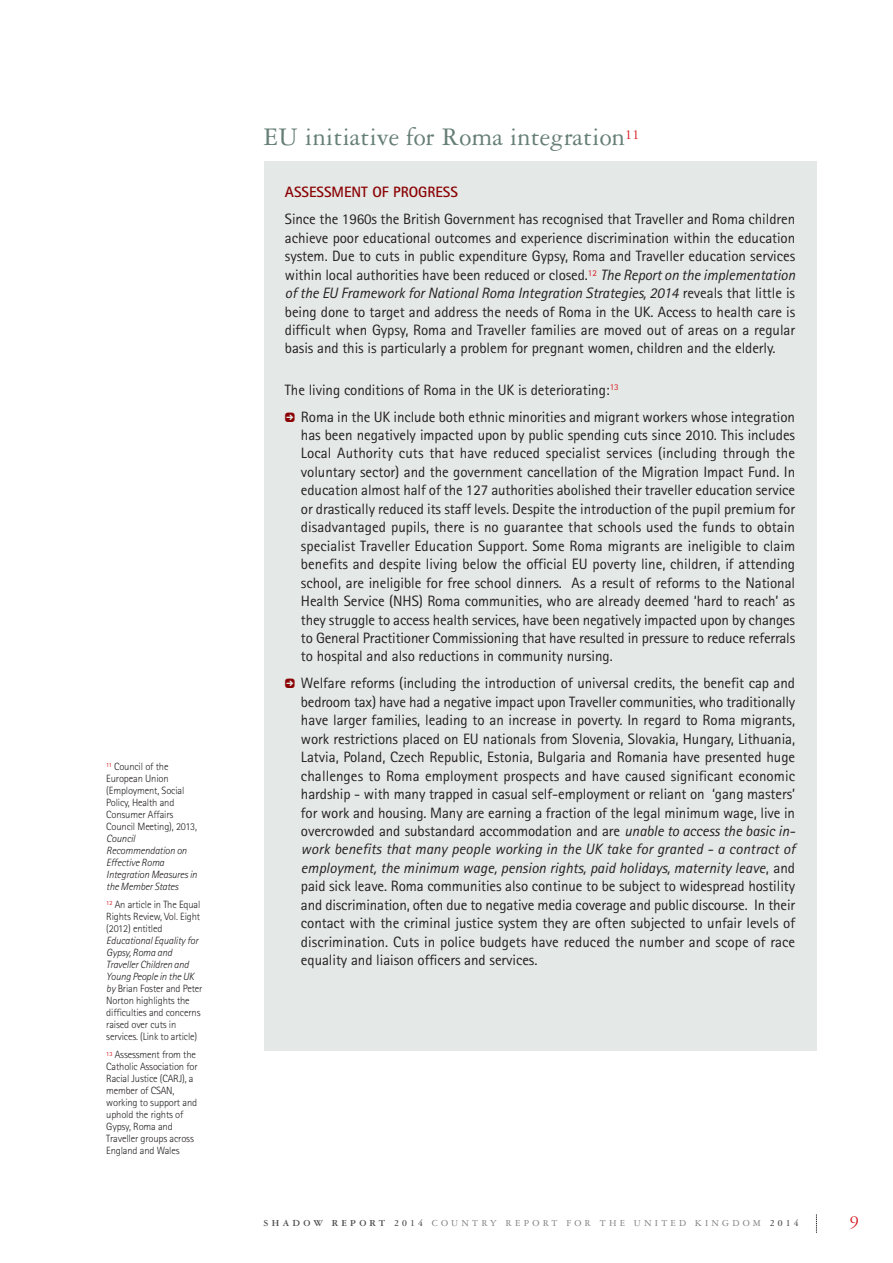
<style>
.page{position:relative;width:893px;height:1263px;background:#fff}
.page>*{position:absolute;margin:0;border:0;box-sizing:border-box;transform-origin:0 0}
.t1{font:27px "Garamond 3 LT Std";color:#657e76}
.t2{font:18px "Garamond 3 LT Std";color:#d71920}
.t3{font:15px/18.5px "Rotis Sans Serif";letter-spacing:-.005em;color:#231f20;text-align:justify}
.t4{font:700 15px "Rotis Sans Serif";color:#8b0204}
.t5{font:300 10.5px/12px "Rotis Sans Serif";letter-spacing:-.015em;color:#231f20}
.t6{font:italic 300 10.5px/12px "Rotis Sans Serif";letter-spacing:-.015em;color:#231f20}
.t7{font:9.75px "Garamond 3 LT Std";letter-spacing:.325em;color:#808285}
.s1{font-style:italic}
.s2{font-family:"Click Bits Arrow Pods 1";font-size:13.5px;color:#8b0204}
.s3{font-weight:700;color:#4c4c4e}
</style>
<div class="page">
<svg style="left:816px;top:1214px;width:1px;height:19px"></svg>
<div style="left:264px;top:161px;width:552px;height:890px;background:#e4e8e6"></div>
<p class="t5" style="left:106px;top:761px;width:92px"><sup>11</sup> Council of the<br>European Union (Employment, Social<br>Policy, Health and<br>Consumer Affairs<br>Council Meeting), 2013,</p>
<p class="t6" style="left:106px;top:833px;width:92px">Council<br>Recommendation on<br>Effective Roma<br>Integration Measures in the Member States</p>
<p class="t5" style="left:106px;top:899px;width:96px;text-align:justify"><sup>12</sup> An article in The Equal Rights Review, Vol. Eight (2012) entitled</p>
<p class="t5" style="left:106px;top:935px;width:98px"><span class="s1">Educational Equality for<br>Gypsy, Roma and<br>Traveller Children and<br>Young People in the UK by</span> Brian Foster and Peter<br>Norton highlights the difficulties and concerns raised over cuts in services. (Link to article)</p>
<p class="t5" style="left:106px;top:1050px;width:93px"><sup>13</sup> Assessment from the<br>Catholic Association for<br>Racial Justice (CARJ), a member of CSAN, working to support and uphold the rights of<br>Gypsy, Roma and<br>Traveller groups across<br>England and Wales</p>
<h1 class="t1" style="left:264px;top:128px;width:377px">EU initiative for Roma integration<sup>11</sup></h1>
<p class="t4" style="left:285px;top:187px;width:174px">ASSESSMENT OF PROGRESS</p>
<p class="t3" style="left:285px;top:211px;width:512px">Since the 1960s the British Government has recognised that Traveller and Roma children achieve poor educational outcomes and experience discrimination within the education system. Due to cuts in public expenditure Gypsy, Roma and Traveller education services within local authorities have been reduced or closed.<sup>12</sup> <span class="s1">The Report on the implementation of the EU Framework for National Roma Integration Strategies, 2014</span> reveals that little is being done to target and address the needs of Roma in the UK. Access to health care is difficult when Gypsy, Roma and Traveller families are moved out of areas on a regular basis and this is particularly a problem for pregnant women, children and the elderly.</p>
<p class="t3" style="left:285px;top:377px;width:512px;line-height:27px">The living conditions of Roma in the UK is deteriorating:<sup>13<br></sup><span class="s2">5</span> Roma in the UK include both ethnic minorities and migrant workers whose integration</p>
<p class="t3" style="left:301px;top:427px;width:496px">has been negatively impacted upon by public spending cuts since 2010. This includes Local Authority cuts that have reduced specialist services (including through the voluntary sector) and the government cancellation of the Migration Impact Fund. In education almost half of the 127 authorities abolished their traveller education service or drastically reduced its staff levels. Despite the introduction of the pupil premium for disadvantaged pupils, there is no guarantee that schools used the funds to obtain specialist Traveller Education Support. Some Roma migrants are ineligible to claim benefits and despite living below the official EU poverty line, children, if attending school, are ineligible for free school dinners. As a result of reforms to the National Health Service (NHS) Roma communities, who are already deemed ‘hard to reach’ as they struggle to access health services, have been negatively impacted upon by changes to General Practitioner Commissioning that have resulted in pressure to reduce referrals to hospital and also reductions in community nursing.</p>
<p class="t3" style="left:301px;top:675px;width:496px;text-indent:-16px"><span class="s2">5</span> Welfare reforms (including the introduction of universal credits, the benefit cap and bedroom tax) have had a negative impact upon Traveller communities, who traditionally have larger families, leading to an increase in poverty. In regard to Roma migrants, work restrictions placed on EU nationals from Slovenia, Slovakia, Hungary, Lithuania, Latvia, Poland, Czech Republic, Estonia, Bulgaria and Romania have presented huge challenges to Roma employment prospects and have caused significant economic hardship - with many trapped in casual self-employment or reliant on ‘gang masters’ for work and housing. Many are earning a fraction of the legal minimum wage, live in overcrowded and substandard accommodation and are <span class="s1">unable to access the basic in&shy;work benefits that many people working in the UK take for granted - a contract of employment, the minimum wage, pension rights, paid holidays, maternity leave</span>, and paid sick leave. Roma communities also continue to be subject to widespread hostility and discrimination, often due to negative media coverage and public discourse. In their contact with the criminal justice system they are often subjected to unfair levels of discrimination. Cuts in police budgets have reduced the number and scope of race equality and liaison officers and services.</p>
<p class="t7" style="left:264px;top:1220px;width:537px"><span class="s3">SHADOW REPORT 2014</span> COUNTRY REPORT FOR THE UNITED KINGDOM <span class="s3">2014</span></p>
<p class="t2" style="left:850px;top:1216px;width:10px">9</p>
</div>
